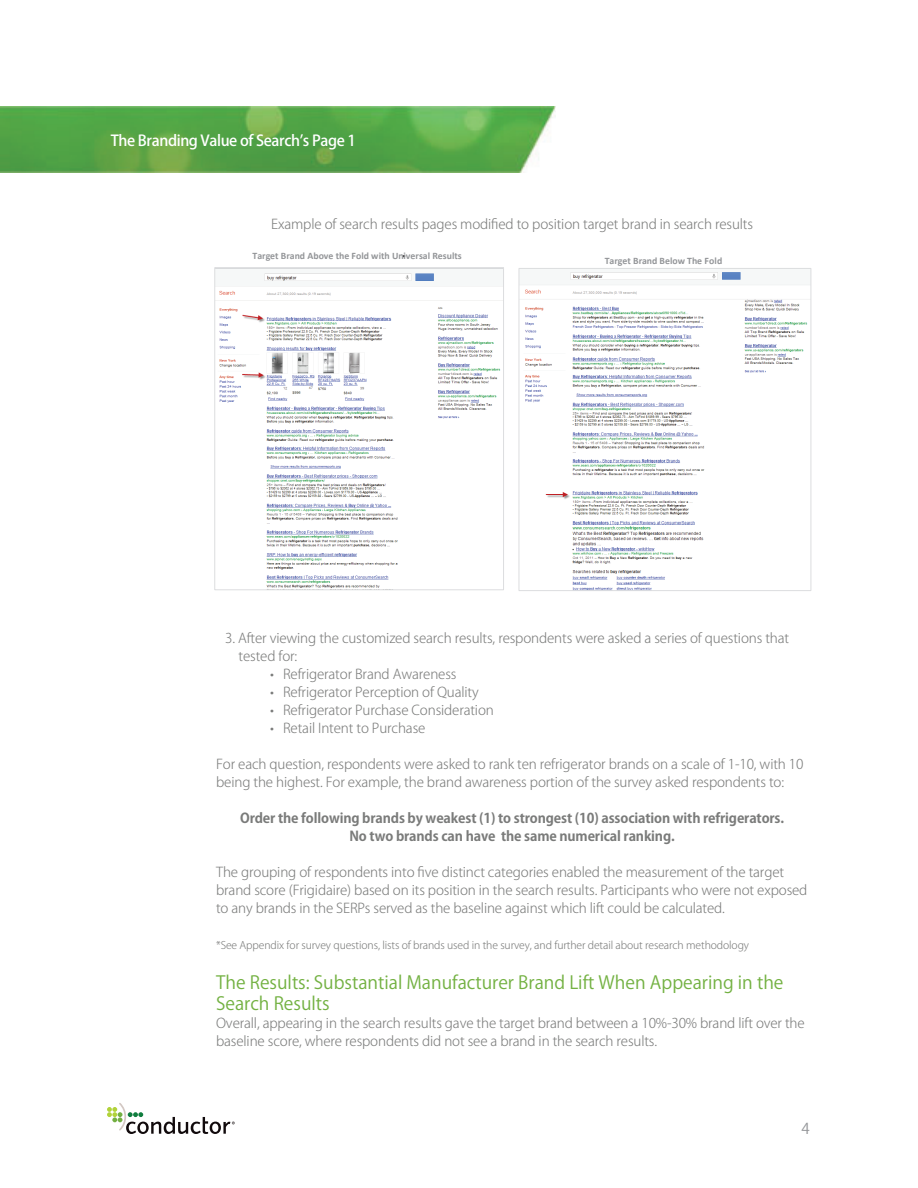
<style>
.page{position:relative;width:918px;height:1188px;background:#fff}
.page>*{position:absolute;margin:0;border:0;box-sizing:border-box;transform-origin:0 0}
.t1{font:18px/21.6px "Koz Go Pr 6 N";color:#73b142}
.t2{font:500 15px "Koz Go Pr 6 N";letter-spacing:-.025em;color:#fff}
.t3{font:15px "Koz Go Pro";color:#939598}
.t4{font:300 13.5px/18px "Koz Go Pr 6 N";letter-spacing:-.01em;color:#7a7b7a}
.t5{font:700 13.5px/18px "Koz Go Pr 6 N";letter-spacing:-.01em;color:#7a7b7a;text-align:center}
.t6{font:300 10.5px "Koz Go Pr 6 N";letter-spacing:-.01em;color:#7a7b7a}
.t7{font:700 9.75px "Calibri";color:#939598}
.s1{color:#231f20}
</style>
<div class="page">
<svg style="left:107px;top:1103px;width:128px;height:31px"></svg>
<img style="left:216px;top:273px;width:286px;height:315px">
<div style="left:214px;top:267px;width:290px;height:323px;border:1px solid #dcdddf"></div>
<img style="left:521px;top:272px;width:288px;height:317px">
<div style="left:519px;top:268px;width:292px;height:323px;border:1px solid #dcdddf"></div>
<img style="left:0;top:107px;width:555px;height:66px">
<p class="t2" style="left:111px;top:133px;width:247px">The Branding Value of Searchʼs Page 1</p>
<p class="t4" style="left:271px;top:216px;width:483px">Example of search results pages modified to position target brand in search results</p>
<p class="t7" style="left:253px;top:250px;width:211px">Target Brand Above the Fold with Un<span class="s1">•</span>iversal Results</p>
<p class="t7" style="left:605px;top:254px;width:119px">Target Brand Below The Fold</p>
<p class="t4" style="left:239px;top:630px;width:552px;text-indent:-14px">3. After viewing the customized search results, respondents were asked a series of questions that tested for:</p>
<p class="t4" style="left:270px;top:666px;width:188px">• Refrigerator Brand Awareness</p>
<p class="t4" style="left:270px;top:684px;width:210px">• Refrigerator Perception of Quality</p>
<p class="t4" style="left:270px;top:702px;width:225px">• Refrigerator Purchase Consideration</p>
<p class="t4" style="left:270px;top:720px;width:157px">• Retail Intent to Purchase</p>
<p class="t4" style="left:216px;top:756px;width:589px">For each question, respondents were asked to rank ten refrigerator brands on a scale of 1-10, with 10 being the highest. For example, the brand awareness portion of the survey asked respondents to:</p>
<p class="t5" style="left:240px;top:810px;width:546px">Order the following brands by weakest (1) to strongest (10) association with refrigerators.<br>No two brands can have the same numerical ranking.</p>
<p class="t4" style="left:216px;top:864px;width:593px">The grouping of respondents into five distinct categories enabled the measurement of the target brand score (Frigidaire) based on its position in the search results. Participants who were not exposed to any brands in the SERPs served as the baseline against which lift could be calculated.</p>
<p class="t6" style="left:216px;top:940px;width:534px">*See Appendix for survey questions, lists of brands used in the survey, and further detail about research methodology</p>
<h1 class="t1" style="left:216px;top:972px;width:569px">The Results: Substantial Manufacturer Brand Lift When Appearing in the<br>Search Results</h1>
<p class="t4" style="left:216px;top:1015px;width:590px">Overall, appearing in the search results gave the target brand between a 10%-30% brand lift over the baseline score, where respondents did not see a brand in the search results.</p>
<p class="t3" style="left:802px;top:1119px;width:10px">4</p>
</div>
